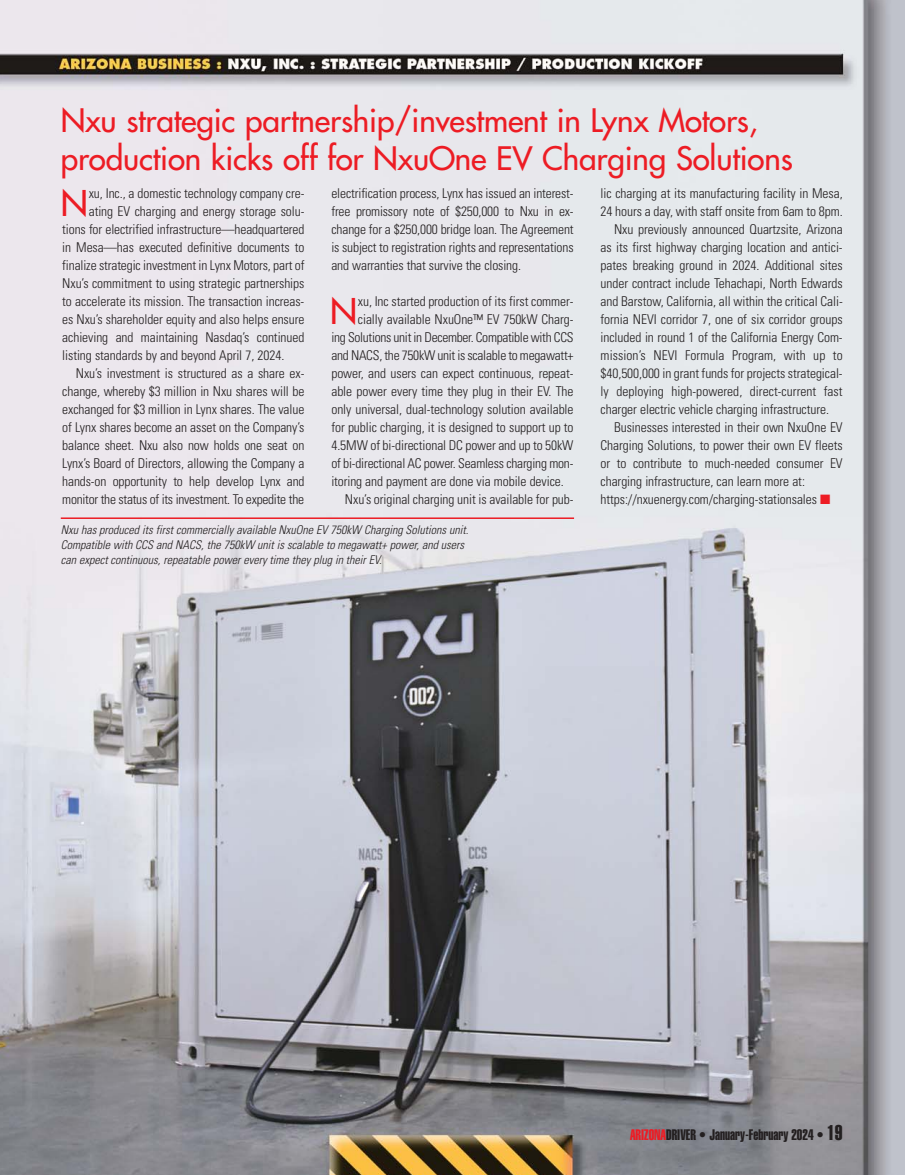
<style>
.page{position:relative;width:905px;height:1175px;background:#fff}
.page>*{position:absolute;margin:0;border:0;box-sizing:border-box;transform-origin:0 0}
.t1{font:34.5px "Futura";color:#ed1c24}
.t2{font:31.5px/37.5px "Futura";letter-spacing:-.005em;color:#ed1c24}
.t3{font:15px "Helvetica Extra Compressed";color:#231f20}
.t4{font:300 condensed 13.5px/18px "Univers";letter-spacing:-.005em;color:#231f20;text-align:justify}
.t5{font:italic 300 condensed 12px/15px "Univers";color:#231f20}
.s1{color:#ed1c24}
.s2{font-size:21px}
</style>
<div class="page">
<img style="left:0;top:0;width:904px;height:1174px">
<hr style="left:61px;top:517px;width:513px;height:2px;background:#ed1c24">
<h2 class="t2" style="left:61px;top:104px;width:733px">Nxu strategic partnership/investment in Lynx Motors, production kicks off for NxuOne EV Charging Solutions</h2>
<h1 class="t1" style="left:61px;top:186px;width:29px">N</h1>
<p class="t4" style="left:89px;top:186px;width:217px">xu, Inc., a domestic technology company cre-</p>
<p class="t4" style="left:89px;top:204px;width:217px">ating EV charging and energy storage solu-</p>
<p class="t4" style="left:62px;top:222px;width:244px">tions for electrified infrastructure—headquartered</p>
<p class="t4" style="left:62px;top:240px;width:244px">in Mesa—has executed definitive documents to</p>
<p class="t4" style="left:62px;top:258px;width:244px">finalize strategic investment in Lynx Mo tors, part of</p>
<p class="t4" style="left:62px;top:276px;width:243px">Nxu’s commitment to using strategic partnerships</p>
<p class="t4" style="left:62px;top:294px;width:243px">to accelerate its mission. The transaction increas-</p>
<p class="t4" style="left:62px;top:312px;width:243px">es Nxu’s shareholder equity and also helps ensure</p>
<p class="t4" style="left:62px;top:330px;width:243px">achieving and maintaining Nasdaq’s continued</p>
<p class="t4" style="left:62px;top:348px;width:223px">listing standards by and be yond April 7, 2024.</p>
<p class="t4" style="left:76px;top:366px;width:230px">Nxu’s investment is structured as a share ex -</p>
<p class="t4" style="left:62px;top:384px;width:243px">change, whereby $3 million in Nxu shares will be</p>
<p class="t4" style="left:62px;top:402px;width:244px">exchanged for $3 million in Lynx shares. The value</p>
<p class="t4" style="left:62px;top:420px;width:243px">of Lynx shares become an asset on the Company’s</p>
<p class="t4" style="left:62px;top:438px;width:244px">balance sheet. Nxu also now holds one seat on</p>
<p class="t4" style="left:62px;top:456px;width:243px">Lynx’s Board of Directors, allowing the Com pany a</p>
<p class="t4" style="left:62px;top:474px;width:244px">hands-on opportunity to help develop Lynx and</p>
<p class="t4" style="left:62px;top:492px;width:243px">monitor the status of its investment. To ex pedite the</p>
<p class="t4" style="left:331px;top:186px;width:244px">electrification process, Lynx has issued an interest&shy;free promissory note of $250,000 to Nxu in ex - change for a $250,000 bridge loan. The Agree ment is subject to registration rights and rep resentations and warranties that survive the closing.</p>
<h1 class="t1" style="left:330px;top:294px;width:29px">N</h1>
<p class="t4" style="left:358px;top:294px;width:217px">xu, Inc started production of its first commer-</p>
<p class="t4" style="left:358px;top:312px;width:217px">cially available NxuOne™ EV 750kW Charg -</p>
<p class="t4" style="left:331px;top:330px;width:243px">ing Solutions unit in December. Compatible with CCS</p>
<p class="t4" style="left:331px;top:348px;width:243px">and NACS, the 750kW unit is scalable to mega watt+</p>
<p class="t4" style="left:331px;top:366px;width:243px">power, and users can expect continuous, repeat-</p>
<p class="t4" style="left:331px;top:384px;width:243px">able power every time they plug in their EV. The</p>
<p class="t4" style="left:331px;top:402px;width:243px">only universal, dual-technology solution a vailable</p>
<p class="t4" style="left:331px;top:420px;width:243px">for public charging, it is designed to support up to</p>
<p class="t4" style="left:331px;top:438px;width:243px">4.5MW of bi-directional DC power and up to 50kW</p>
<p class="t4" style="left:331px;top:456px;width:243px">of bi-directional AC power. Seamless charging mon -</p>
<p class="t4" style="left:331px;top:474px;width:234px">itoring and payment are done via mobile device.</p>
<p class="t4" style="left:345px;top:492px;width:230px">Nxu’s original charging unit is available for pub-</p>
<p class="t5" style="left:61px;top:523px;width:411px">Nxu has produced its firstcommercially available NxuOne EV 750kW Charging Solutions unit.<br>Compatible with CCS and NACS,the 750kW unitis scalable to megawatt+ power,and users can expectcontinuous,repeatable powerevery time they plug in theirEV.</p>
<p class="t4" style="left:600px;top:186px;width:243px">lic charging at its manufacturing facility in Mesa,</p>
<p class="t4" style="left:600px;top:204px;width:243px">24 hours a day, with staff onsite from 6am to 8pm.</p>
<p class="t4" style="left:614px;top:222px;width:230px">Nxu previously announced Quartzsite, Arizona</p>
<p class="t4" style="left:600px;top:240px;width:243px">as its first highway charging location and antici-</p>
<p class="t4" style="left:600px;top:258px;width:243px">pates breaking ground in 2024. Additional sites</p>
<p class="t4" style="left:600px;top:276px;width:243px">un der contract include Tehachapi, North Edwards</p>
<p class="t4" style="left:600px;top:294px;width:244px">and Barstow, California, all within the critical Cali -</p>
<p class="t4" style="left:600px;top:312px;width:243px">fornia NEVI corridor 7, one of six corridor groups</p>
<p class="t4" style="left:600px;top:330px;width:243px">included in round 1 of the California Energy Com -</p>
<p class="t4" style="left:600px;top:348px;width:244px">mis sion’s NEVI Formula Program, with up to</p>
<p class="t4" style="left:600px;top:366px;width:243px">$40,500,000 in grant funds for projects strategical-</p>
<p class="t4" style="left:600px;top:384px;width:243px">ly deploying high-powered, direct-current fast</p>
<p class="t4" style="left:600px;top:402px;width:230px">charger electric vehicle charging infrastructure.</p>
<p class="t4" style="left:614px;top:420px;width:230px">Businesses interested in their own NxuOne EV</p>
<p class="t4" style="left:600px;top:438px;width:243px">Charging Solutions, to power their own EV fleets</p>
<p class="t4" style="left:600px;top:456px;width:243px">or to contribute to much-needed consumer EV</p>
<p class="t4" style="left:600px;top:474px;width:206px">charging infrastructure, can learn more at:</p>
<p class="t4" style="left:600px;top:492px;width:231px">https://nxuenergy.com/charging-stationsales <span class="s1">■</span></p>
<p class="t3" style="left:630px;top:1129px;width:214px"><span class="s1">ARIZONA</span>DRIVER • January-February 2024 • <span class="s2">19</span></p>
</div>
